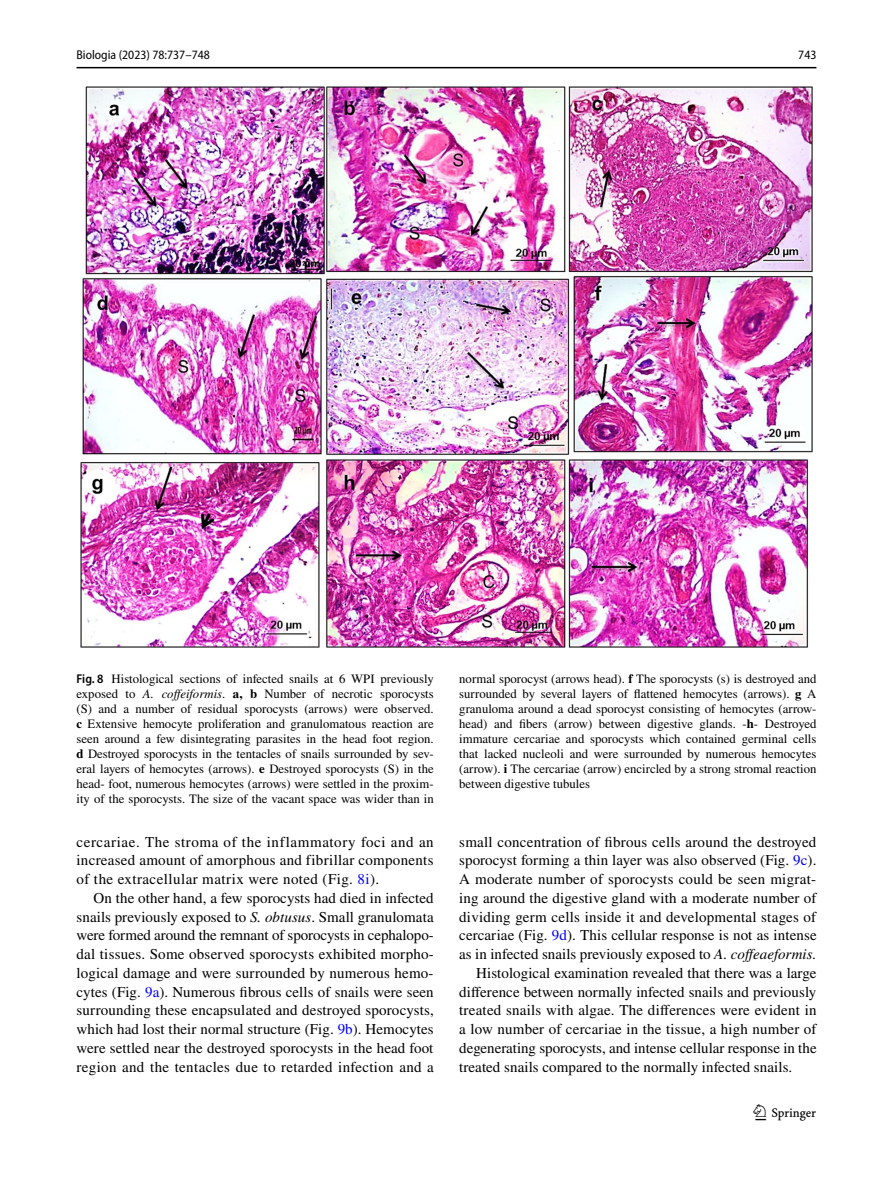
<style>
.page{position:relative;width:893px;height:1187px;background:#fff}
.page>*{position:absolute;margin:0;border:0;box-sizing:border-box;transform-origin:0 0}
.t1{font:22.5px "Springnew Regular 3";color:#000}
.t2{font:15px/18.8px "STIX";letter-spacing:.01em;color:#000;text-align:justify}
.t3{font:12.75px/15px "STIX";color:#000;text-align:justify}
.t4{font:semi-condensed 12.75px "Myriad Pro";color:#000}
.s1{font-family:"Myriad Pro";font-weight:600;font-stretch:semi-condensed}
.s2{font-style:italic}
.s3{font-weight:700}
.s4{color:#00f}
</style>
<div class="page">
<hr style="left:77px;top:67px;width:739px;height:1px;background:#000">
<img style="left:81px;top:86px;width:731px;height:561px">
<p class="t4" style="left:77px;top:48px;width:135px">Biologia (2023) 78:737–748</p>
<p class="t4" style="left:798px;top:48px;width:20px">743</p>
<p class="t3" style="left:77px;top:672px;width:359px"><span class="s1">Fig. 8</span> Histological sections of infected snails at 6 WPI previously exposed to <span class="s2">A. coffeiformis</span>. <span class="s3">a, b</span> Number of necrotic sporocysts (S) and a number of residual sporocysts (arrows) were observed. <span class="s3">c</span> Extensive hemocyte proliferation and granulomatous reaction are seen around a few disintegrating parasites in the head foot region. <span class="s3">d</span> Destroyed sporocysts in the tentacles of snails surrounded by sev&shy;eral layers of hemocytes (arrows). <span class="s3">e</span> Destroyed sporocysts (S) in the head- foot, numerous hemocytes (arrows) were settled in the proxim&shy;ity of the sporocysts. The size of the vacant space was wider than in</p>
<p class="t3" style="left:459px;top:672px;width:359px">normal sporocyst (arrows head). <span class="s3">f</span> The sporocysts (s) is destroyed and surrounded by several layers of flattened hemocytes (arrows). <span class="s3">g</span> A granuloma around a dead sporocyst consisting of hemocytes (arrow&shy;head) and fibers (arrow) between digestive glands. -<span class="s3">h</span>- Destroyed immature cercariae and sporocysts which contained germinal cells that lacked nucleoli and were surrounded by numerous hemocytes (arrow). <span class="s3">i</span> The cercariae (arrow) encircled by a strong stromal reaction between digestive tubules</p>
<p class="t2" style="left:77px;top:833px;width:359px">cercariae. The stroma of the inflammatory foci and an increased amount of amorphous and fibrillar components of the extracellular matrix were noted (Fig. <span class="s4">8i</span>).</p>
<p class="t2" style="left:77px;top:889px;width:359px;text-indent:17px">On the other hand, a few sporocysts had died in infected snails previously exposed to <span class="s2">S. obtusus</span>. Small granulomata were formed around the remnant of sporocysts in cephalopo&shy;dal tissues. Some observed sporocysts exhibited morpho&shy;logical damage and were surrounded by numerous hemo&shy;cytes (Fig. <span class="s4">9a</span>). Numerous fibrous cells of snails were seen surrounding these encapsulated and destroyed sporocysts, which had lost their normal structure (Fig. <span class="s4">9b</span>). Hemocytes were settled near the destroyed sporocysts in the head foot region and the tentacles due to retarded infection and a</p>
<p class="t2" style="left:459px;top:833px;width:359px">small concentration of fibrous cells around the destroyed</p>
<p class="t2" style="left:459px;top:851px;width:359px">sporocyst forming a thin layer was also observed (Fig. <span class="s4">9c</span>).</p>
<p class="t2" style="left:459px;top:870px;width:358px">A moderate number of sporocysts could be seen migrat-</p>
<p class="t2" style="left:459px;top:889px;width:359px">ing around the digestive gland with a moderate number of</p>
<p class="t2" style="left:459px;top:908px;width:358px">dividing germ cells inside it and developmental stages of</p>
<p class="t2" style="left:459px;top:926px;width:359px">cercariae (Fig. <span class="s4">9d</span>). This cellular response is not as intense</p>
<p class="t2" style="left:459px;top:945px;width:359px">as in infected snails previously exposed to <span class="s2">A. coffeaeformis.</span></p>
<p class="t2" style="left:476px;top:964px;width:342px">Histological examination revealed that there was a large</p>
<p class="t2" style="left:459px;top:983px;width:359px">difference between normally infected snails and previously</p>
<p class="t2" style="left:459px;top:1001px;width:359px">treated snails with algae. The differences were evident in</p>
<p class="t2" style="left:459px;top:1020px;width:359px">a low number of cercariae in the tissue, a high number of</p>
<p class="t2" style="left:459px;top:1039px;width:359px">degenerating sporocysts, and intense cellular response in the</p>
<p class="t2" style="left:459px;top:1058px;width:335px">treated snails compared to the normally infected snails.</p>
<h1 class="t1" style="left:755px;top:1104px;width:62px">1 3</h1>
</div>
